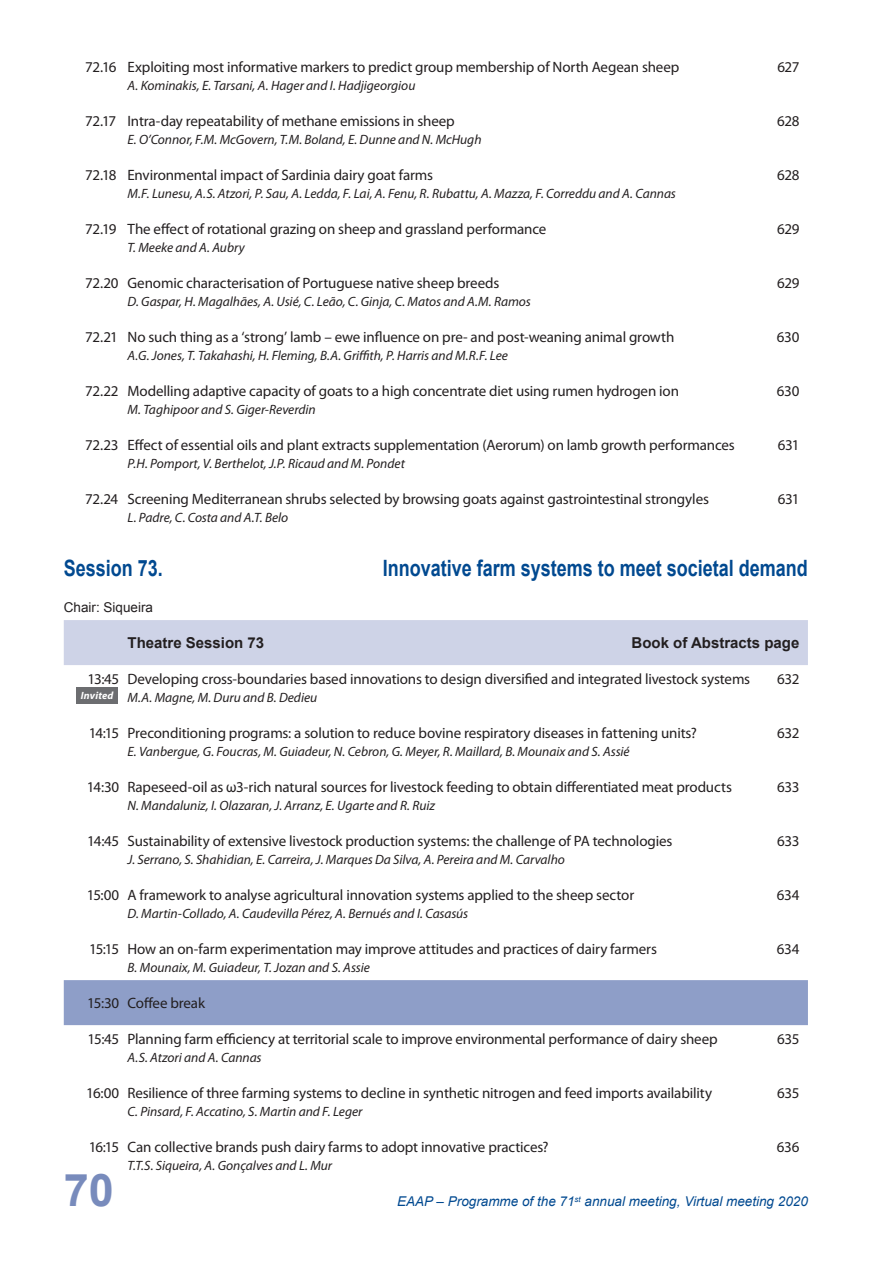
<style>
.page{position:relative;width:893px;height:1263px;background:#fff}
.page>*{position:absolute;margin:0;border:0;box-sizing:border-box;transform-origin:0 0}
.t1{font:700 45px "Arial";color:#788bbc}
.t2{font:700 22.5px "Arial";color:#014990;scale:.8 1}
.Inhoud_titel{font:15px "Myriad Pro";letter-spacing:-.01em;color:#231f20}
.poster_paper_TOC{font:700 15px "Arial";color:#231f20}
.coffee_lunch_TOC{font:15px "Myriad Pro";letter-spacing:-.01em;color:#231f20}
.Inhoud_auteur{font:italic 13.5px "Myriad Pro";color:#231f20}
.t3{font:italic 13.5px "Arial";color:#014990}
.TOC_basis{font:13.5px "Arial";color:#231f20}
.TOC_invited{font:italic 700 10.5px "Myriad Pro";letter-spacing:.015em;color:#fff}
</style>
<div class="page">
<div style="left:64px;top:620px;width:744px;height:45px;background:#ced3e7"></div>
<div style="left:77px;top:687px;width:41px;height:17px;background:#6c6d70"></div>
<div style="left:64px;top:980px;width:744px;height:45px;background:#8e9ec8"></div>
<p class="Inhoud_titel" style="left:85px;top:58px;width:596px">72.16 Exploiting most informative markers to predict group membership of North Aegean sheep</p>
<p class="Inhoud_titel" style="left:777px;top:58px;width:24px">627</p>
<p class="Inhoud_auteur" style="left:128px;top:77px;width:289px">A. Kominakis, E. Tarsani, A. Hager and I. Hadjigeorgiou</p>
<p class="Inhoud_titel" style="left:85px;top:112px;width:371px">72.17 Intra-day repeatability of methane emissions in sheep</p>
<p class="Inhoud_titel" style="left:777px;top:112px;width:24px">628</p>
<p class="Inhoud_auteur" style="left:128px;top:131px;width:355px">E. O’Connor, F.M. McGovern, T.M. Boland, E. Dunne and N. McHugh</p>
<p class="Inhoud_titel" style="left:85px;top:166px;width:350px">72.18 Environmental impact of Sardinia dairy goat farms</p>
<p class="Inhoud_titel" style="left:777px;top:166px;width:24px">628</p>
<p class="Inhoud_auteur" style="left:128px;top:185px;width:550px">M.F. Lunesu, A.S. Atzori, P. Sau, A. Ledda, F. Lai, A. Fenu, R. Rubattu, A. Mazza, F. Correddu and A. Cannas</p>
<p class="Inhoud_titel" style="left:85px;top:220px;width:463px">72.19 The effect of rotational grazing on sheep and grassland performance</p>
<p class="Inhoud_titel" style="left:777px;top:220px;width:24px">629</p>
<p class="Inhoud_auteur" style="left:128px;top:239px;width:119px">T. Meeke and A. Aubry</p>
<p class="Inhoud_titel" style="left:85px;top:274px;width:416px">72.20 Genomic characterisation of Portuguese native sheep breeds</p>
<p class="Inhoud_titel" style="left:777px;top:274px;width:24px">629</p>
<p class="Inhoud_auteur" style="left:128px;top:293px;width:405px">D. Gaspar, H. Magalhães, A. Usié, C. Leão, C. Ginja, C. Matos and A.M. Ramos</p>
<p class="Inhoud_titel" style="left:85px;top:328px;width:591px">72.21 No such thing as a ‘strong’ lamb – ewe influence on pre- and post-weaning animal growth</p>
<p class="Inhoud_titel" style="left:777px;top:328px;width:24px">630</p>
<p class="Inhoud_auteur" style="left:128px;top:347px;width:382px">A.G. Jones, T. Takahashi, H. Fleming, B.A. Griffith, P. Harris and M.R.F. Lee</p>
<p class="Inhoud_titel" style="left:85px;top:382px;width:595px">72.22 Modelling adaptive capacity of goats to a high concentrate diet using rumen hydrogen ion</p>
<p class="Inhoud_titel" style="left:777px;top:382px;width:24px">630</p>
<p class="Inhoud_auteur" style="left:128px;top:401px;width:190px">M. Taghipoor and S. Giger-Reverdin</p>
<p class="Inhoud_titel" style="left:85px;top:436px;width:651px">72.23 Effect of essential oils and plant extracts supplementation (Aerorum) on lamb growth performances</p>
<p class="Inhoud_titel" style="left:778px;top:436px;width:23px">631</p>
<p class="Inhoud_auteur" style="left:128px;top:455px;width:279px">P.H. Pomport, V. Berthelot, J.P. Ricaud and M. Pondet</p>
<p class="Inhoud_titel" style="left:85px;top:490px;width:625px">72.24 Screening Mediterranean shrubs selected by browsing goats against gastrointestinal strongyles</p>
<p class="Inhoud_titel" style="left:778px;top:490px;width:23px">631</p>
<p class="Inhoud_auteur" style="left:128px;top:509px;width:162px">L. Padre, C. Costa and A.T. Belo</p>
<p class="t2" style="left:64px;top:553px;width:125px">Session 73.</p>
<p class="t2" style="left:383px;top:553px;width:533px">Innovative farm systems to meet societal demand</p>
<p class="TOC_basis" style="left:64px;top:598px;width:91px">Chair: Siqueira</p>
<p class="poster_paper_TOC" style="left:128px;top:633px;width:138px">Theatre Session 73</p>
<p class="poster_paper_TOC" style="left:632px;top:633px;width:169px">Book of Abstracts page</p>
<p class="Inhoud_titel" style="left:88px;top:670px;width:664px">13:45 Developing cross-boundaries based innovations to design diversified and integrated livestock systems</p>
<p class="Inhoud_titel" style="left:777px;top:670px;width:24px">632</p>
<p class="TOC_invited" style="left:81px;top:689px;width:34px">Invited</p>
<p class="Inhoud_auteur" style="left:128px;top:689px;width:191px">M.A. Magne, M. Duru and B. Dedieu</p>
<p class="Inhoud_titel" style="left:89px;top:724px;width:610px">14:15 Preconditioning programs: a solution to reduce bovine respiratory diseases in fattening units?</p>
<p class="Inhoud_titel" style="left:777px;top:724px;width:24px">632</p>
<p class="Inhoud_auteur" style="left:128px;top:743px;width:504px">E. Vanbergue, G. Foucras, M. Guiadeur, N. Cebron, G. Meyer, R. Maillard, B. Mounaix and S. Assié</p>
<p class="Inhoud_titel" style="left:87px;top:778px;width:646px">14:30 Rapeseed-oil as ω3-rich natural sources for livestock feeding to obtain differentiated meat products</p>
<p class="Inhoud_titel" style="left:777px;top:778px;width:24px">633</p>
<p class="Inhoud_auteur" style="left:128px;top:797px;width:309px">N. Mandaluniz, I. Olazaran, J. Arranz, E. Ugarte and R. Ruiz</p>
<p class="Inhoud_titel" style="left:87px;top:832px;width:587px">14:45 Sustainability of extensive livestock production systems: the challenge of PA technologies</p>
<p class="Inhoud_titel" style="left:777px;top:832px;width:24px">633</p>
<p class="Inhoud_auteur" style="left:128px;top:851px;width:439px">J. Serrano, S. Shahidian, E. Carreira, J. Marques Da Silva, A. Pereira and M. Carvalho</p>
<p class="Inhoud_titel" style="left:87px;top:886px;width:549px">15:00 A framework to analyse agricultural innovation systems applied to the sheep sector</p>
<p class="Inhoud_titel" style="left:777px;top:886px;width:24px">634</p>
<p class="Inhoud_auteur" style="left:128px;top:905px;width:342px">D. Martin-Collado, A. Caudevilla Pérez, A. Bernués and I. Casasús</p>
<p class="Inhoud_titel" style="left:89px;top:940px;width:569px">15:15 How an on-farm experimentation may improve attitudes and practices of dairy farmers</p>
<p class="Inhoud_titel" style="left:777px;top:940px;width:24px">634</p>
<p class="Inhoud_auteur" style="left:128px;top:959px;width:244px">B. Mounaix, M. Guiadeur, T. Jozan and S. Assie</p>
<p class="coffee_lunch_TOC" style="left:87px;top:994px;width:119px">15:30 Coffee break</p>
<p class="Inhoud_titel" style="left:88px;top:1030px;width:632px">15:45 Planning farm efficiency at territorial scale to improve environmental performance of dairy sheep</p>
<p class="Inhoud_titel" style="left:777px;top:1030px;width:24px">635</p>
<p class="Inhoud_auteur" style="left:128px;top:1049px;width:136px">A.S. Atzori and A. Cannas</p>
<p class="Inhoud_titel" style="left:86px;top:1084px;width:627px">16:00 Resilience of three farming systems to decline in synthetic nitrogen and feed imports availability</p>
<p class="Inhoud_titel" style="left:777px;top:1084px;width:24px">635</p>
<p class="Inhoud_auteur" style="left:128px;top:1103px;width:236px">C. Pinsard, F. Accatino, S. Martin and F. Leger</p>
<p class="Inhoud_titel" style="left:89px;top:1138px;width:461px">16:15 Can collective brands push dairy farms to adopt innovative practices?</p>
<p class="Inhoud_titel" style="left:777px;top:1138px;width:24px">636</p>
<p class="Inhoud_auteur" style="left:128px;top:1157px;width:206px">T.T.S. Siqueira, A. Gonçalves and L. Mur</p>
<h1 class="t1" style="left:64px;top:1161px;width:52px">70</h1>
<p class="t3" style="left:397px;top:1193px;width:412px">EAAP – Programme of the 71<sup>st</sup> annual meeting, Virtual meeting 2020</p>
</div>
